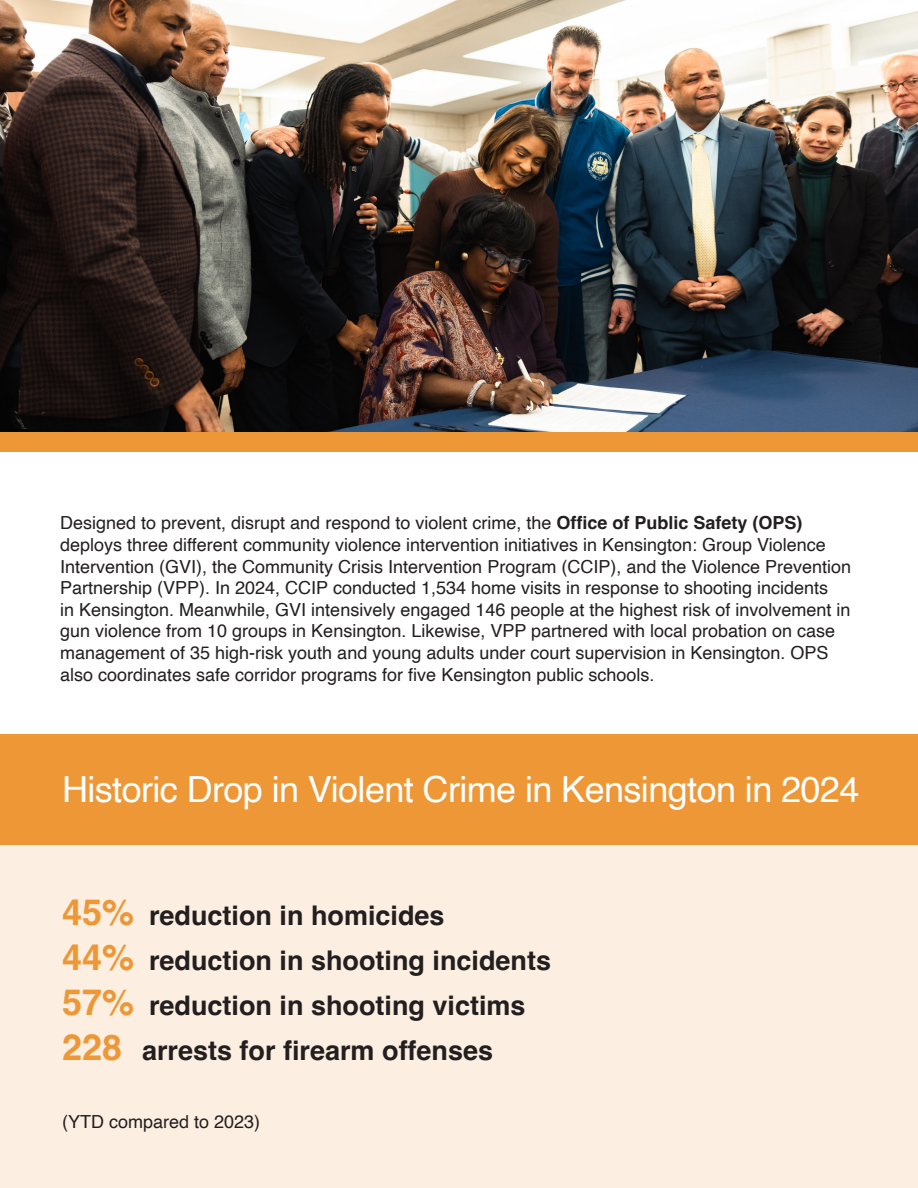
<style>
.page{position:relative;width:918px;height:1188px;background:#fff}
.page>*{position:absolute;margin:0;border:0;box-sizing:border-box;transform-origin:0 0}
.Body_Copy{font:36px "Helvetica";letter-spacing:-.015em;color:#fff}
.Body_Copy-2{font:700 27px "Helvetica";color:#231f20}
.Body_Copy-3{font:18px/21.6px "Helvetica";color:#231f20}
.s1{font-weight:700}
.s2{font-size:36px;color:#ee9736}
</style>
<div class="page">
<div style="left:0;top:734px;width:918px;height:110px;background:#ee9736"></div>
<div style="left:0;top:844px;width:918px;height:344px;background:#fcefe1"></div>
<div style="left:0;top:431px;width:918px;height:20px;background:#ee9736"></div>
<img style="left:0;top:0;width:918px;height:431px">
<p class="Body_Copy-3" style="left:60px;top:513px;width:792px">Designed to prevent, disrupt and respond to violent crime, the <span class="s1">Office of Public Safety (OPS) </span>deploys three different community violence intervention initiatives in Kensington: Group Violence Intervention (GVI), the Community Crisis Intervention Program (CCIP), and the Violence Prevention Partnership (VPP). In 2024, CCIP conducted 1,534 home visits in response to shooting incidents<br>in Kensington. Meanwhile, GVI intensively engaged 146 people at the highest risk of involvement in gun violence from 10 groups in Kensington. Likewise, VPP partnered with local probation on case management of 35 high-risk youth and young adults under court supervision in Kensington. OPS also coordinates safe corridor programs for five Kensington public schools.</p>
<p class="Body_Copy" style="left:62px;top:762px;width:799px">Historic Drop in Violent Crime in Kensington in 2024</p>
<p class="Body_Copy-2" style="left:62px;top:899px;width:384px"><span class="s2">45%</span> reduction in homicides</p>
<p class="Body_Copy-2" style="left:62px;top:944px;width:491px"><span class="s2">44%</span> reduction in shooting incidents</p>
<p class="Body_Copy-2" style="left:62px;top:989px;width:465px"><span class="s2">57%</span> reduction in shooting victims</p>
<p class="Body_Copy-2" style="left:62px;top:1034px;width:433px"><span class="s2">228</span> arrests for firearm offenses</p>
<p class="Body_Copy-3" style="left:62px;top:1111px;width:200px">(YTD compared to 2023)</p>
</div>
